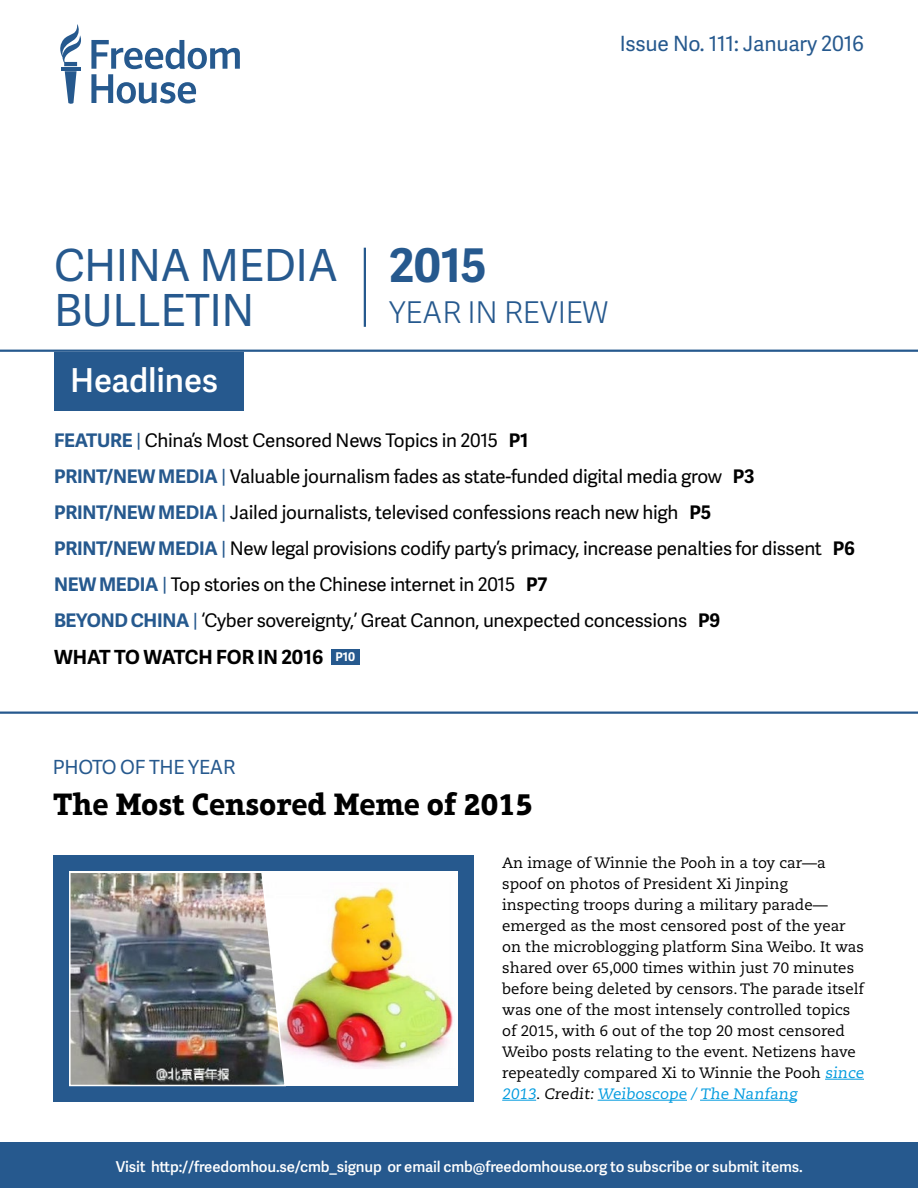
<style>
.page{position:relative;width:918px;height:1188px;background:#fff}
.page>*{position:absolute;margin:0;border:0;box-sizing:border-box;transform-origin:0 0}
.t1{font:700 46.5px "Adelle Sans";color:#26598e}
.t2{font:44.25px/45px "Adelle Sans";letter-spacing:-.01em;color:#26598e}
.t3{font:600 33px "Adelle Sans";letter-spacing:-.005em;color:#fff}
.t4{font:700 31.5px "Aptifer Slab LT Pro";letter-spacing:-.005em;color:#000}
.t5{font:300 30px "Adelle Sans";letter-spacing:-.01em;color:#26598e}
.t6{font:21px "Adelle Sans";letter-spacing:-.01em;color:#26598e}
.t7{font:700 19.5px "Adelle Sans";color:#000}
.t8{font:19.5px "Adelle Sans";letter-spacing:-.015em;color:#26598e}
.t9{font:18.75px/36px "Adelle Sans";letter-spacing:-.015em;color:#000}
.t10{font:15px/21px "Caecilia LT Std";color:#000}
.t11{font:600 15px "Adelle Sans";letter-spacing:-.01em;color:#fff}
.s1{font-weight:700;color:#26598e}
.s2{color:#26598e}
.s3{font-weight:700}
.s4{color:#009bdf}
</style>
<div class="page">
<div style="left:53px;top:855px;width:421px;height:247px;background:#26598e"></div>
<div style="left:69px;top:872px;width:388px;height:214px;background:#fefefe"></div>
<img style="left:287px;top:887px;width:166px;height:182px">
<div style="left:54px;top:352px;width:189px;height:59px;background:#26598e"></div>
<hr style="left:0;top:350px;width:918px;height:2px;background:#26598e">
<hr style="left:0;top:712px;width:918px;height:2px;background:#26598e">
<div style="left:331px;top:649px;width:29px;height:15px;background:#26598e"></div>
<hr style="left:825px;top:1079px;width:39px;height:1px;background:#009bdf">
<hr style="left:502px;top:1100px;width:34px;height:1px;background:#009bdf">
<hr style="left:598px;top:1100px;width:89px;height:1px;background:#009bdf">
<hr style="left:700px;top:1100px;width:97px;height:1px;background:#009bdf">
<div style="left:0;top:1143px;width:918px;height:45px;background:#26598e"></div>
<svg style="left:60px;top:24px;width:21px;height:80px"></svg>
<svg style="left:91px;top:40px;width:149px;height:63px"></svg>
<img style="left:69px;top:871px;width:218px;height:216px">
<hr style="left:364px;top:248px;width:2px;height:79px;background:#26598e">
<h3 class="t6" style="left:620px;top:29px;width:246px">Issue No. 111: January 2016</h3>
<h2 class="t2" style="left:54px;top:241px;width:286px">China Media<br>Bulletin</h2>
<h3 class="t3" style="left:70px;top:356px;width:149px">Headlines</h3>
<h1 class="t1" style="left:389px;top:231px;width:99px">2015</h1>
<h3 class="t5" style="left:389px;top:291px;width:221px">YEAR IN REVIEW</h3>
<p class="t9" style="left:54px;top:422px;width:803px"><span class="s1">FEATURE</span> <span class="s2">|</span> China’s Most Censored News Topics in 2015 <span class="s3">P1<br></span><span class="s1">PRINT/NEW MEDIA</span> <span class="s2">|</span> Valuable journalism fades as state-funded digital media grow <span class="s3">P3<br></span><span class="s1">PRINT/NEW MEDIA</span> <span class="s2">|</span> Jailed journalists, televised confessions reach new high <span class="s3">P5<br></span><span class="s1">PRINT/NEW MEDIA</span> <span class="s2">|</span> New legal provisions codify party’s primacy, increase penalties for dissent <span class="s3">P6<br></span><span class="s1">NEW MEDIA</span> <span class="s2">|</span> Top stories on the Chinese internet in 2015 <span class="s3">P7<br></span><span class="s1">BEYOND CHINA</span> <span class="s2">|</span> ‘Cyber sovereignty,’ Great Cannon, unexpected concessions <span class="s3">P9</span></p>
<h3 class="t7" style="left:54px;top:643px;width:32px">WHAT</h3>
<h3 class="t7" style="left:114px;top:643px;width:44px">TO WATCH</h3>
<h3 class="t7" style="left:216px;top:643px;width:14px">FOR</h3>
<h3 class="t7" style="left:258px;top:643px;width:99px">IN 2016 <sup>P10</sup></h3>
<h3 class="t8" style="left:53px;top:753px;width:184px">PHOTO OF THE YEAR</h3>
<h3 class="t4" style="left:53px;top:785px;width:481px">The Most Censored Meme of 2015</h3>
<p class="t10" style="left:502px;top:852px;width:365px">An image of Winnie the Pooh in a toy car—a spoof on photos of President Xi Jinping inspecting troops during a military parade— emerged as the most censored post of the year on the microblogging platform Sina Weibo. It was shared over 65,000 times within just 70 minutes before being deleted by censors. The parade itself was one of the most intensely controlled topics of 2015, with 6 out of the top 20 most censored Weibo posts relating to the event. Netizens have repeatedly compared Xi to Winnie the Pooh <span class="s4">since 2013</span>. Credit: <span class="s4">Weiboscope / The Nanfang</span></p>
<p class="t11" style="left:116px;top:1156px;width:689px">Visit http://freedomhou.se/cmb_signup or email cmb@freedomhouse.org to subscribe or submit items.</p>
</div>
